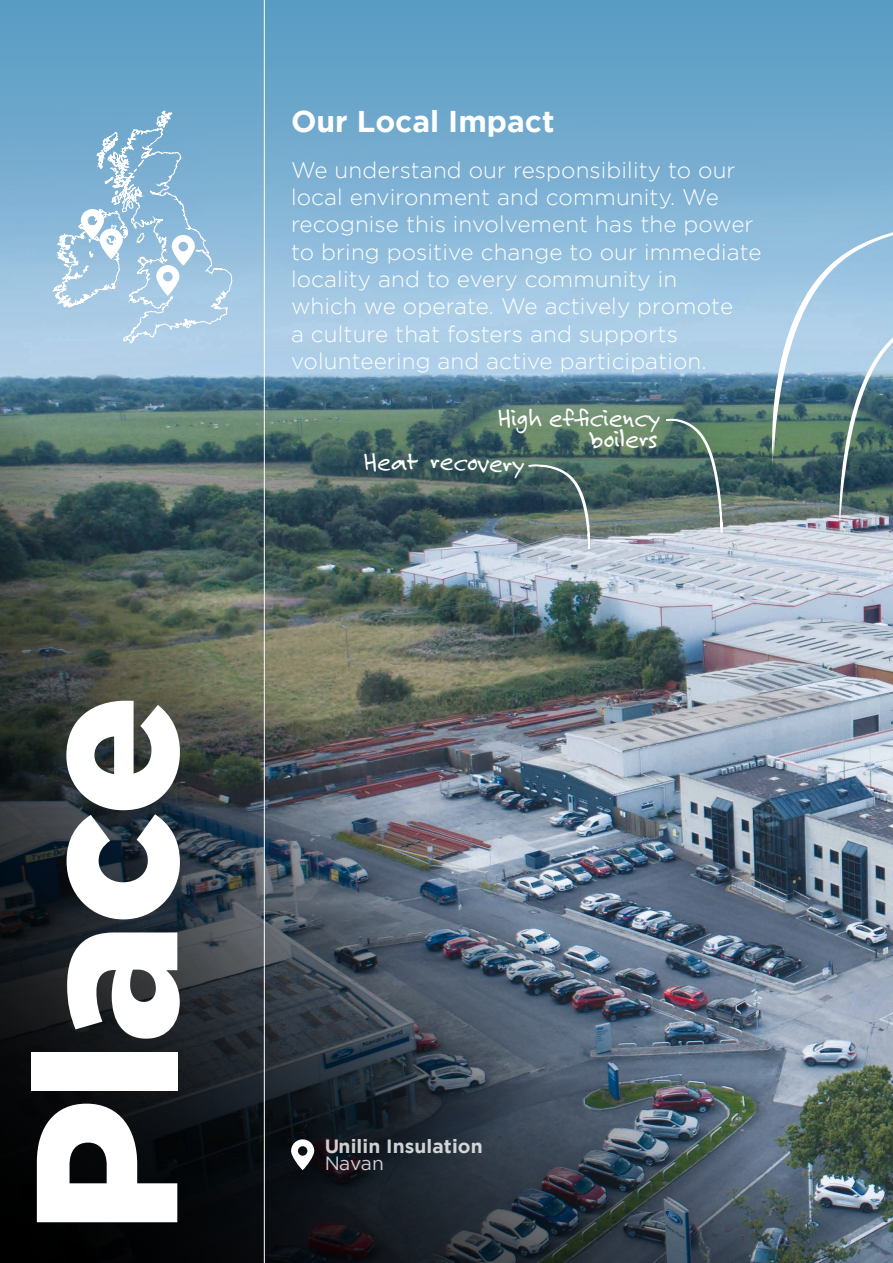
<style>
.page{position:relative;width:893px;height:1263px;background:#fff}
.page>*{position:absolute;margin:0;border:0;box-sizing:border-box;transform-origin:0 0}
.t1{font:900 200.7px "Gotham";letter-spacing:-.01em;color:#fff}
.t2{font:700 30px "Gotham";color:#fff}
.t3{font:27px/21.1px "Felt Tip Roman";letter-spacing:-.01em;color:#fff;text-align:right}
.t4{font:300 22.5px/27.3px "Gotham";letter-spacing:.005em;color:#fff}
.t5{font:700 19.2px "Gotham";letter-spacing:.005em;color:#fff}
.t6{font:19.2px "Gotham";letter-spacing:-.005em;color:#fff}
</style>
<div class="page">
<img style="left:0;top:536px;width:893px;height:727px">
<svg style="left:0;top:0;width:893px;height:536px;background:#719eb6"></svg>
<img style="left:771px;top:224px;width:122px;height:325px">
<svg style="left:53px;top:110px;width:180px;height:234px;background:#9cc3de"></svg>
<svg style="left:291px;top:1139px;width:23px;height:31px"></svg>
<svg style="left:527px;top:457px;width:64px;height:96px;background:#677b79"></svg>
<svg style="left:665px;top:418px;width:58px;height:151px;background:#778c8a"></svg>
<hr style="left:264px;top:0;width:1px;height:1263px;background:#fff">
<h1 class="t1" style="left:-10px;top:1235px;width:541px;rotate:-90deg">Place</h1>
<h2 class="t2" style="left:291px;top:104px;width:265px">Our Local Impact</h2>
<p class="t4" style="left:291px;top:156px;width:472px">We understand our responsibility to our local environment and community. We recognise this involvement has the power to bring positive change to our immediate locality and to every community in<br>which we operate. We actively promote<br>a culture that fosters and supports volunteering and active participation.</p>
<p class="t3" style="left:498px;top:407px;width:164px">High efficiency boilers</p>
<p class="t3" style="left:364px;top:451px;width:55px;rotate:-1deg">Heat</p>
<p class="t3" style="left:431px;top:450px;width:96px;rotate:2deg">recovery</p>
<p class="t5" style="left:324px;top:1135px;width:160px">Unilin Insulation</p>
<p class="t6" style="left:324px;top:1153px;width:61px">Navan</p>
</div>
